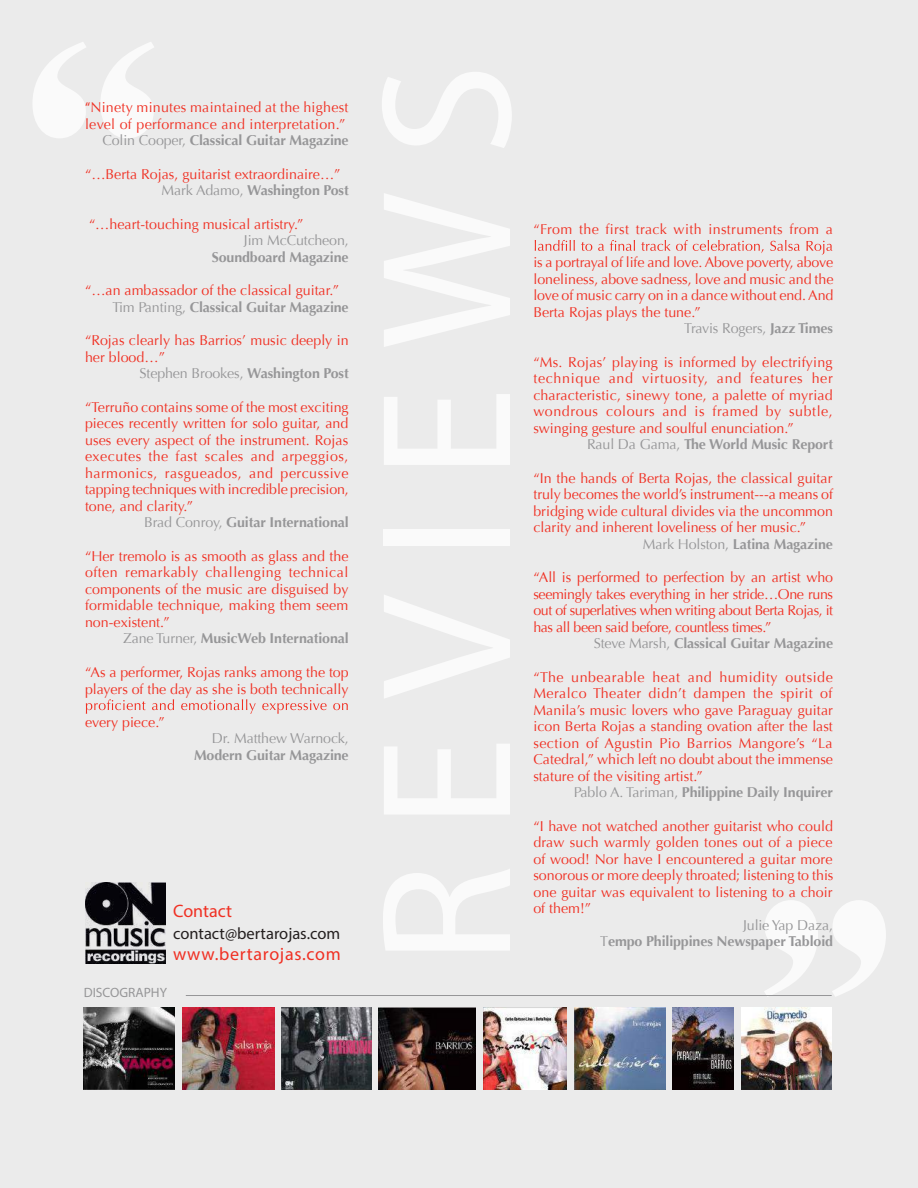
<style>
.page{position:relative;width:918px;height:1188px;background:#ebebeb}
.page>*{position:absolute;margin:0;border:0;box-sizing:border-box;transform-origin:0 0}
.t1{font:352.05px "Engravers";color:#fafafa}
.t2{font:18px "Myriad Pro";letter-spacing:.04em;color:#f03023}
.t3{font:18px "Myriad Pro";color:#f03023}
.t4{font:16.5px "Myriad Pro";color:#241f1f}
.t5{font:14.25px/16.5px "Optima";color:#f03023}
.t6{font:700 14.25px/16.5px "Optima";letter-spacing:-.01em;color:#969698;text-align:right}
.t7{font:14.25px/16.5px "Optima";letter-spacing:.02em;color:#f03023;text-align:right}
.t8{font:14.25px "Optima";letter-spacing:-.01em;color:#969698}
.t9{font:14.25px "Optima";letter-spacing:-.03em;color:#f03023}
.t10{font:14.25px "Optima";letter-spacing:-.025em;color:#f03023}
.t11{font:14.25px "Optima";letter-spacing:.025em;color:#f03023}
.t12{font:14.25px "Optima";letter-spacing:.03em;color:#f03023}
.t13{font:14.25px "Optima";letter-spacing:.035em;color:#f03023}
.t14{font:13.5px "Myriad Pro";color:#969698}
.s1{font-family:"Myriad Pro"}
.s2{color:#969698}
.s3{font-weight:700;color:#969698}
.s4{font-weight:700}
.s5{font-weight:400}
</style>
<div class="page">
<img style="left:85px;top:882px;width:81px;height:81px">
<svg style="left:86px;top:699px;width:262px;height:15px"></svg>
<svg style="left:535px;top:240px;width:297px;height:15px"></svg>
<hr style="left:186px;top:995px;width:646px;height:1px;background:#969698">
<img style="left:483px;top:1008px;width:84px;height:81px">
<img style="left:282px;top:1008px;width:89px;height:81px">
<img style="left:673px;top:1008px;width:61px;height:81px">
<img style="left:379px;top:1007px;width:97px;height:83px">
<img style="left:574px;top:1008px;width:91px;height:81px">
<img style="left:741px;top:1008px;width:91px;height:82px">
<img style="left:183px;top:1008px;width:91px;height:81px">
<img style="left:83px;top:1007px;width:92px;height:82px">
<h1 class="t1" style="left:196px;top:224px;width:211px;rotate:-180deg">"</h1>
<p class="t7" style="left:85px;top:100px;width:265px"><span class="s1">“</span>Ninety minutes maintained at the highest level of performance and interpretation.”<br><span class="s2">Colin Cooper,</span> <span class="s3">Classical Guitar Magazine</span></p>
<p class="t5" style="left:162px;top:166px;width:189px;text-indent:-77px">“…Berta Rojas, guitarist extraordinaire…”<br><span class="s2">Mark Adamo,</span> <span class="s3">Washington Post</span></p>
<p class="t5" style="left:89px;top:216px;width:216px">“…heart-touching musical artistry.”</p>
<p class="t8" style="left:244px;top:232px;width:106px">Jim McCutcheon,</p>
<p class="t6" style="left:212px;top:249px;width:138px">Soundboard Magazine</p>
<p class="t5" style="left:112px;top:283px;width:238px;text-indent:-27px">“…an ambassador of the classical guitar.”<br><span class="s2">Tim Panting,</span> <span class="s3">Classical Guitar Magazine</span></p>
<p class="t5" style="left:85px;top:333px;width:265px">“Rojas clearly has Barrios’ music deeply in her blood…”</p>
<p class="t8" style="left:140px;top:365px;width:211px">Stephen Brookes, <span class="s4">Washington Post</span></p>
<p class="t5" style="left:85px;top:399px;width:265px">“Terruño contains some of the most exciting</p>
<p class="t5" style="left:85px;top:416px;width:265px">pieces recently written for solo guitar, and</p>
<p class="t5" style="left:85px;top:432px;width:265px">uses every aspect of the instrument. Rojas</p>
<p class="t12" style="left:85px;top:448px;width:265px">executes the fast scales and arpeggios,</p>
<p class="t13" style="left:85px;top:465px;width:265px">harmonics, rasgueados, and percussive</p>
<p class="t5" style="left:85px;top:482px;width:265px">tapping techniques with incredible precision,</p>
<p class="t5" style="left:85px;top:498px;width:110px">tone, and clarity.”</p>
<p class="t6" style="left:144px;top:515px;width:206px"><span class="s5">Brad Conroy,</span> Guitar International</p>
<p class="t5" style="left:85px;top:548px;width:265px;text-align:justify">“Her tremolo is as smooth as glass and the often remarkably challenging technical components of the music are disguised by formidable technique, making them seem non-existent.”</p>
<p class="t6" style="left:123px;top:631px;width:227px"><span class="s5">Zane Turner,</span> MusicWeb International</p>
<p class="t5" style="left:85px;top:664px;width:265px">“As a performer, Rojas ranks among the top players of the day as she is both technically</p>
<p class="t5" style="left:85px;top:714px;width:81px">every piece.”</p>
<p class="t8" style="left:212px;top:730px;width:138px">Dr. Matthew Warnock,</p>
<p class="t6" style="left:194px;top:747px;width:156px">Modern Guitar Magazine</p>
<p class="t3" style="left:173px;top:900px;width:60px">Contact</p>
<p class="t4" style="left:173px;top:924px;width:169px">contact@bertarojas.com</p>
<p class="t2" style="left:173px;top:943px;width:169px">www.bertarojas.com</p>
<p class="t14" style="left:84px;top:984px;width:85px">DISCOGRAPHY</p>
<p class="t11" style="left:533px;top:221px;width:301px">“From the first track with instruments from a</p>
<p class="t5" style="left:533px;top:254px;width:301px">is a portrayal of life and love. Above poverty, above</p>
<p class="t5" style="left:533px;top:271px;width:302px">loneliness, above sadness, love and music and the</p>
<p class="t5" style="left:533px;top:287px;width:302px">love of music carry on in a dance without end. And</p>
<p class="t5" style="left:533px;top:304px;width:169px">Berta Rojas plays the tune.”</p>
<p class="t8" style="left:684px;top:320px;width:150px">Travis Rogers, <span class="s4">Jazz Times</span></p>
<p class="t5" style="left:533px;top:354px;width:301px;text-align:justify">“Ms. Rojas’ playing is informed by electrifying technique and virtuosity, and features her characteristic, sinewy tone, a palette of myriad wondrous colours and is framed by subtle, swinging gesture and soulful enunciation.”</p>
<p class="t6" style="left:587px;top:436px;width:248px"><span class="s5">Raul Da Gama,</span> The World Music Report</p>
<p class="t5" style="left:533px;top:470px;width:301px">“In the hands of Berta Rojas, the classical guitar</p>
<p class="t5" style="left:533px;top:486px;width:301px">truly becomes the world’s instrument---a means of</p>
<p class="t5" style="left:533px;top:503px;width:301px">bridging wide cultural divides via the uncommon</p>
<p class="t5" style="left:533px;top:519px;width:274px">clarity and inherent loveliness of her music.”</p>
<p class="t6" style="left:643px;top:536px;width:192px"><span class="s5">Mark Holston,</span> Latina Magazine</p>
<p class="t5" style="left:533px;top:569px;width:301px">“All is performed to perfection by an artist who</p>
<p class="t10" style="left:533px;top:586px;width:301px">seemingly takes everything in her stride…One runs</p>
<p class="t9" style="left:533px;top:602px;width:301px">out of superlatives when writing about Berta Rojas, it</p>
<p class="t9" style="left:533px;top:619px;width:240px">has all been said before, countless times.”</p>
<p class="t6" style="left:594px;top:635px;width:241px"><span class="s5">Steve Marsh,</span> Classical Guitar Magazine</p>
<p class="t5" style="left:533px;top:669px;width:301px;text-align:justify">“The unbearable heat and humidity outside Meralco Theater didn’t dampen the spirit of Manila’s music lovers who gave Paraguay guitar icon Berta Rojas a standing ovation after the last section of Agustin Pio Barrios Mangore’s “La Catedral,” which left no doubt about the immense stature of the visiting artist.”</p>
<p class="t6" style="left:574px;top:784px;width:261px"><span class="s5">Pablo A. Tariman,</span> Philippine Daily Inquirer</p>
<p class="t5" style="left:533px;top:818px;width:302px;text-align:justify">“I have not watched another guitarist who could draw such warmly golden tones out of a piece of wood! Nor have I encountered a guitar more sonorous or more deeply throated; listening to this one guitar was equivalent to listening to a choir of them!”</p>
<p class="t6" style="left:600px;top:917px;width:234px"><span class="s5">Julie Yap Daza,<br>T</span>empo Philippines Newspaper Tabloid</p>
<h1 class="t1" style="left:722px;top:815px;width:211px">"</h1>
</div>
